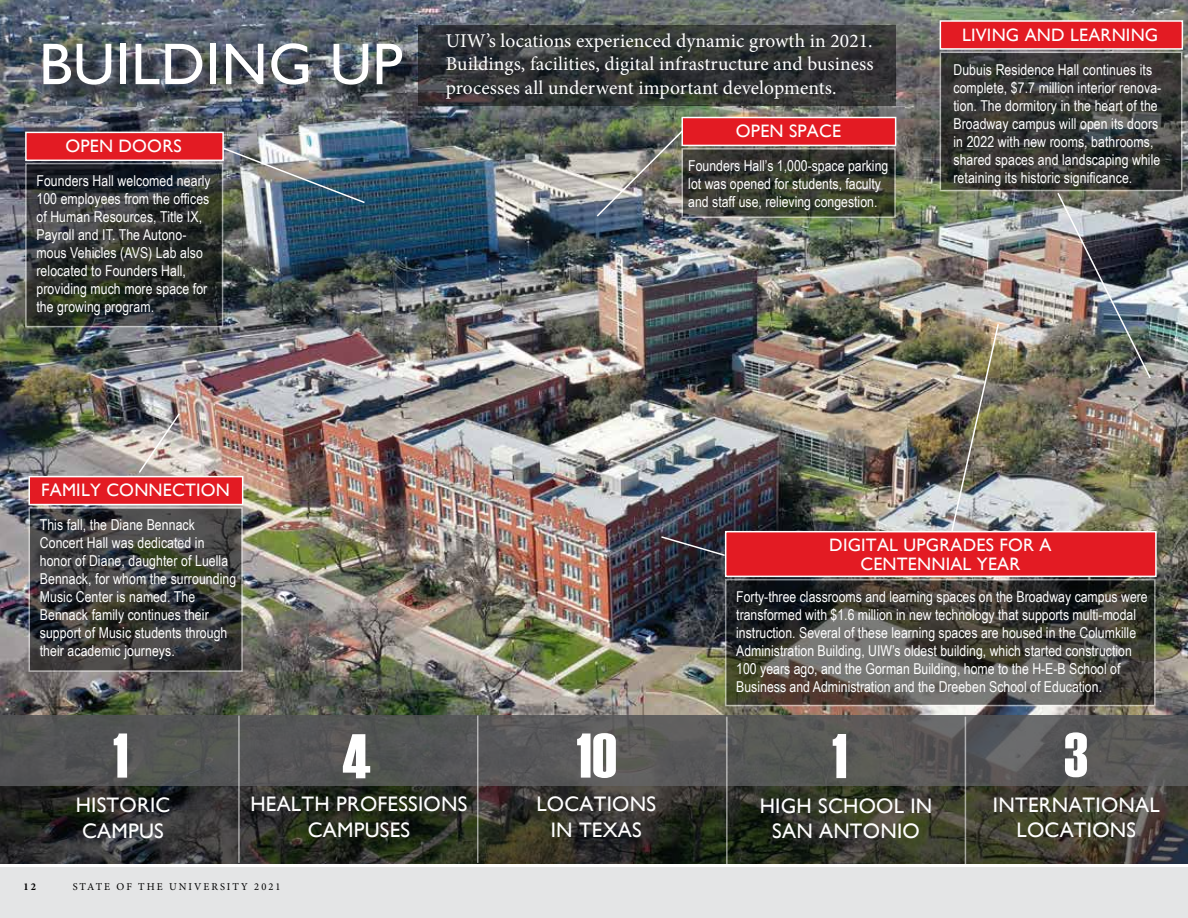
<style>
.page{position:relative;width:1188px;height:918px;background:#fff}
.page>*{position:absolute;margin:0;border:0;box-sizing:border-box;transform-origin:0 0}
.t1{font:63px "Haettenschweiler";color:#fff}
.t2{font:59.1px "Gill Sans";letter-spacing:.01em;color:#fff}
.t3{font:21px/25.2px "Gill Sans";letter-spacing:.01em;color:#fff;text-align:center}
.t4{font:19.5px/23.4px "Minion Pro";letter-spacing:.005em;color:#fff;text-align:justify}
.t5{font:18px/19.5px "Gill Sans";letter-spacing:.01em;color:#fff;text-align:center}
.t6{font:15px/18px "Arial Narrow";letter-spacing:.005em;color:#fff}
.t7{font:10.5px "Minion Pro";letter-spacing:.19em;color:#000}
.t8{font:700 10.5px "Minion Pro";color:#000}
</style>
<div class="page">
<div style="left:0;top:867px;width:1188px;height:51px;background:#e4e5e6"></div>
<img style="left:0;top:0;width:1188px;height:716px">
<svg style="left:0;top:786px;width:1188px;height:78px;background:#303229"></svg>
<svg style="left:0;top:716px;width:1188px;height:70px;background:#565756"></svg>
<hr style="left:238px;top:716px;width:2px;height:147px;background:#fff">
<hr style="left:477px;top:716px;width:1px;height:147px;background:#fff">
<hr style="left:726px;top:717px;width:2px;height:147px;background:#fff">
<hr style="left:965px;top:717px;width:1px;height:147px;background:#fff">
<svg style="left:418px;top:26px;width:478px;height:80px;background:#313434"></svg>
<div style="left:45px;top:45px;width:378px;height:60px;background:#000;opacity:.75"></div>
<svg style="left:25px;top:163px;width:198px;height:164px;background:#2f3231"></svg>
<div style="left:25px;top:132px;width:199px;height:29px;background:#e31b23;border:2px solid #fff"></div>
<svg style="left:685px;top:148px;width:211px;height:70px;background:#3c3f35"></svg>
<div style="left:681px;top:117px;width:215px;height:29px;background:#e31b23;border:2px solid #fff"></div>
<img style="left:222px;top:147px;width:144px;height:57px">
<img style="left:595px;top:129px;width:90px;height:89px">
<svg style="left:28px;top:507px;width:215px;height:165px;background:#40403f"></svg>
<div style="left:28px;top:476px;width:215px;height:29px;background:#e31b23;border:2px solid #fff"></div>
<svg style="left:137px;top:412px;width:44px;height:63px;background:#b5aeab"></svg>
<svg style="left:725px;top:579px;width:431px;height:127px;background:#494742"></svg>
<div style="left:725px;top:531px;width:432px;height:46px;background:#e31b23;border:2px solid #fff"></div>
<svg style="left:660px;top:535px;width:67px;height:22px"></svg>
<svg style="left:940px;top:52px;width:242px;height:139px;background:#383937"></svg>
<div style="left:940px;top:20px;width:243px;height:30px;background:#e31b23;border:2px solid #fff"></div>
<img style="left:1056px;top:191px;width:96px;height:189px">
<img style="left:950px;top:322px;width:50px;height:211px">
<h2 class="t2" style="left:39px;top:29px;width:365px">BUILDING UP</h2>
<h3 class="t4" style="left:446px;top:29px;width:429px">UIW’s locations experienced dynamic growth in 2021.<br>Buildings, facilities, digital infrastructure and business processes all underwent important developments.</h3>
<p class="t5" style="left:65px;top:136px;width:118px">OPEN DOORS</p>
<p class="t6" style="left:36px;top:171px;width:176px">Founders Hall welcomed nearly<br>100 employees from the offices of Human Resources, Title IX,<br>Payroll and IT. The Autono&shy;mous Vehicles (AVS) Lab also relocated to Founders Hall, providing much more space for the growing program.</p>
<p class="t5" style="left:736px;top:121px;width:107px">OPEN SPACE</p>
<p class="t6" style="left:688px;top:156px;width:202px">Founders Hall’s 1,000-space parking lot was opened for students, faculty and staff use, relieving congestion.</p>
<p class="t5" style="left:962px;top:25px;width:198px">LIVING AND LEARNING</p>
<p class="t6" style="left:953px;top:60px;width:209px">Dubuis Residence Hall continues its complete, $7.7 million interior renova&shy;tion. The dormitory in the heart of the Broadway campus will open its doors in 2022 with new rooms, bathrooms, shared spaces and landscaping while retaining its historic significance.</p>
<p class="t5" style="left:41px;top:480px;width:190px">FAMILY CONNECTION</p>
<p class="t6" style="left:40px;top:516px;width:198px">This fall, the Diane Bennack<br>Concert Hall was dedicated in honor of Diane, daughter of Luella<br>Bennack, for whom the surrounding<br>Music Center is named. The<br>Bennack family continues their support of Music students through their academic journeys.</p>
<p class="t5" style="left:829px;top:535px;width:224px">DIGITAL UPGRADES FOR A<br>CENTENNIAL YEAR</p>
<p class="t6" style="left:736px;top:587px;width:413px">Forty-three classrooms and learning spaces on the Broadway campus were transformed with $1.6 million in new technology that supports multi-modal instruction. Several of these learning spaces are housed in the Columkille Administration Building, UIW’s oldest building, which started construction 100 years ago, and the Gorman Building, home to the H-E-B School of Business and Administration and the Dreeben School of Education.</p>
<h1 class="t1" style="left:113px;top:713px;width:17px">1</h1>
<h1 class="t1" style="left:343px;top:714px;width:29px">4</h1>
<h1 class="t1" style="left:576px;top:713px;width:42px">10</h1>
<h1 class="t1" style="left:832px;top:713px;width:17px">1</h1>
<h1 class="t1" style="left:1064px;top:712px;width:25px">3</h1>
<h3 class="t3" style="left:993px;top:792px;width:168px">INTERNATIONAL<br>LOCATIONS</h3>
<h3 class="t3" style="left:76px;top:793px;width:96px">HISTORIC<br>CAMPUS</h3>
<h3 class="t3" style="left:250px;top:791px;width:219px">HEALTH PROFESSIONS<br>CAMPUSES</h3>
<h3 class="t3" style="left:536px;top:791px;width:121px">LOCATIONS<br>IN TEXAS</h3>
<h3 class="t3" style="left:760px;top:793px;width:174px">HIGH SCHOOL IN<br>SAN ANTONIO</h3>
<p class="t8" style="left:23px;top:879px;width:14px">12</p>
<p class="t7" style="left:73px;top:879px;width:209px">STATE OF THE UNIVERSITY 2021</p>
</div>
